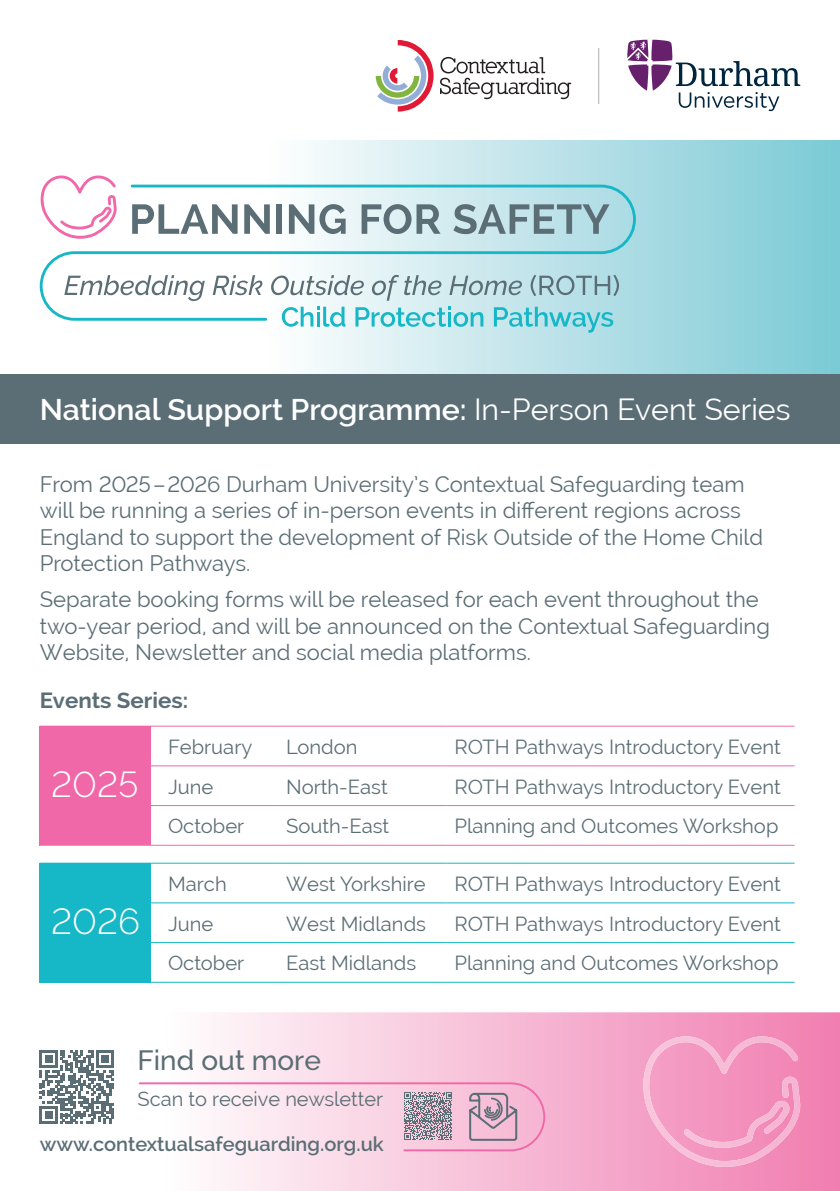
<style>
.page{position:relative;width:840px;height:1191px;background:#fff}
.page>*{position:absolute;margin:0;border:0;box-sizing:border-box;transform-origin:0 0}
.t1{font:300 36px "Raleway";color:#fff}
.t2{font:600 30px "Raleway";color:#fff}
.t3{font:500 28px "Raleway";color:#5b6e75}
.t4{font:22px/26.4px "Raleway";color:#5b6e75}
.t5{font:700 22px "Raleway";color:#5b6e75}
.t6{font:20px "Raleway";color:#5b6e75}
.t7{font:600 20px "Raleway";color:#5b6e75}
.s1{font-weight:400}
</style>
<div class="page">
<svg style="left:39px;top:1012px;width:800px;height:179px"></svg>
<svg style="left:39px;top:141px;width:800px;height:233px"></svg>
<div style="left:0;top:374px;width:839px;height:70px;background:#5b6e75"></div>
<svg style="left:640px;top:1036px;width:159px;height:131px;background:#f39bc3"></svg>
<svg style="left:375px;top:40px;width:58px;height:72px"></svg>
<svg style="left:440px;top:57px;width:131px;height:42px"></svg>
<svg style="left:627px;top:40px;width:172px;height:71px"></svg>
<hr style="left:597px;top:48px;width:2px;height:56px;background:#c1c3c2">
<div style="left:40px;top:726px;width:111px;height:119px;background:#f168a8"></div>
<div style="left:40px;top:863px;width:111px;height:119px;background:#16b7c6"></div>
<hr style="left:40px;top:862px;width:111px;height:1px;background:#16b7c6">
<hr style="left:151px;top:862px;width:127px;height:1px;background:#16b7c6">
<hr style="left:278px;top:862px;width:168px;height:1px;background:#16b7c6">
<hr style="left:446px;top:862px;width:348px;height:1px;background:#16b7c6">
<hr style="left:151px;top:902px;width:127px;height:1px;background:#16b7c6">
<hr style="left:278px;top:902px;width:168px;height:1px;background:#16b7c6">
<hr style="left:446px;top:902px;width:348px;height:1px;background:#16b7c6">
<hr style="left:151px;top:942px;width:127px;height:1px;background:#16b7c6">
<hr style="left:278px;top:942px;width:168px;height:1px;background:#16b7c6">
<hr style="left:446px;top:942px;width:348px;height:1px;background:#16b7c6">
<hr style="left:151px;top:981px;width:127px;height:1px;background:#16b7c6">
<hr style="left:278px;top:981px;width:168px;height:1px;background:#16b7c6">
<hr style="left:446px;top:981px;width:348px;height:1px;background:#16b7c6">
<hr style="left:40px;top:725px;width:111px;height:1px;background:#f168a8">
<hr style="left:151px;top:725px;width:127px;height:1px;background:#f168a8">
<hr style="left:278px;top:725px;width:168px;height:1px;background:#f168a8">
<hr style="left:446px;top:725px;width:348px;height:1px;background:#f168a8">
<hr style="left:151px;top:765px;width:127px;height:1px;background:#f168a8">
<hr style="left:278px;top:765px;width:168px;height:1px;background:#f168a8">
<hr style="left:446px;top:765px;width:348px;height:1px;background:#f168a8">
<hr style="left:151px;top:805px;width:127px;height:1px;background:#f168a8">
<hr style="left:278px;top:805px;width:168px;height:1px;background:#f168a8">
<hr style="left:446px;top:805px;width:348px;height:1px;background:#f168a8">
<hr style="left:151px;top:844px;width:127px;height:1px;background:#f168a8">
<hr style="left:278px;top:844px;width:168px;height:1px;background:#f168a8">
<hr style="left:446px;top:844px;width:348px;height:1px;background:#f168a8">
<svg style="left:138px;top:1081px;width:408px;height:71px"></svg>
<svg style="left:281px;top:321px;width:64px;height:6px"></svg>
<svg style="left:355px;top:321px;width:128px;height:6px"></svg>
<svg style="left:493px;top:321px;width:120px;height:12px"></svg>
<svg style="left:40px;top:185px;width:595px;height:136px"></svg>
<svg style="left:39px;top:174px;width:78px;height:66px"></svg>
<svg style="left:40px;top:1050px;width:74px;height:74px"></svg>
<h2 class="t2" style="left:40px;top:392px;width:751px">National Support Programme: <span class="s1">In-Person Event Series</span></h2>
<p class="t4" style="left:40px;top:471px;width:724px">From 2025–2026 Durham University’s Contextual Safeguarding team will be running a series of in-person events in different regions across England to support the development of Risk Outside of the Home Child Protection Pathways.</p>
<p class="t4" style="left:40px;top:586px;width:731px">Separate booking forms will be released for each event throughout the two-year period, and will be announced on the Contextual Safeguarding<br>Website, Newsletter and social media platforms.</p>
<p class="t5" style="left:40px;top:688px;width:150px">Events Series:</p>
<h1 class="t1" style="left:51px;top:763px;width:89px">2025</h1>
<h1 class="t1" style="left:51px;top:900px;width:90px">2026</h1>
<p class="t6" style="left:168px;top:735px;width:86px">February</p>
<p class="t6" style="left:286px;top:735px;width:73px">London</p>
<p class="t6" style="left:454px;top:735px;width:328px">ROTH Pathways Introductory Event</p>
<p class="t6" style="left:168px;top:775px;width:47px">June</p>
<p class="t6" style="left:286px;top:775px;width:103px">North-East</p>
<p class="t6" style="left:454px;top:775px;width:328px">ROTH Pathways Introductory Event</p>
<p class="t6" style="left:168px;top:814px;width:78px">October</p>
<p class="t6" style="left:286px;top:814px;width:105px">South-East</p>
<p class="t6" style="left:454px;top:814px;width:325px">Planning and Outcomes Workshop</p>
<p class="t6" style="left:168px;top:872px;width:60px">March</p>
<p class="t6" style="left:286px;top:872px;width:141px">West Yorkshire</p>
<p class="t6" style="left:454px;top:872px;width:328px">ROTH Pathways Introductory Event</p>
<p class="t6" style="left:168px;top:912px;width:47px">June</p>
<p class="t6" style="left:286px;top:912px;width:141px">West Midlands</p>
<p class="t6" style="left:454px;top:912px;width:328px">ROTH Pathways Introductory Event</p>
<p class="t6" style="left:168px;top:951px;width:78px">October</p>
<p class="t6" style="left:286px;top:951px;width:132px">East Midlands</p>
<p class="t6" style="left:454px;top:951px;width:325px">Planning and Outcomes Workshop</p>
<p class="t3" style="left:137px;top:1044px;width:185px">Find out more</p>
<p class="t6" style="left:137px;top:1087px;width:247px">Scan to receive newsletter</p>
<p class="t7" style="left:40px;top:1132px;width:345px">www.contextualsafeguarding.org.uk</p>
</div>
